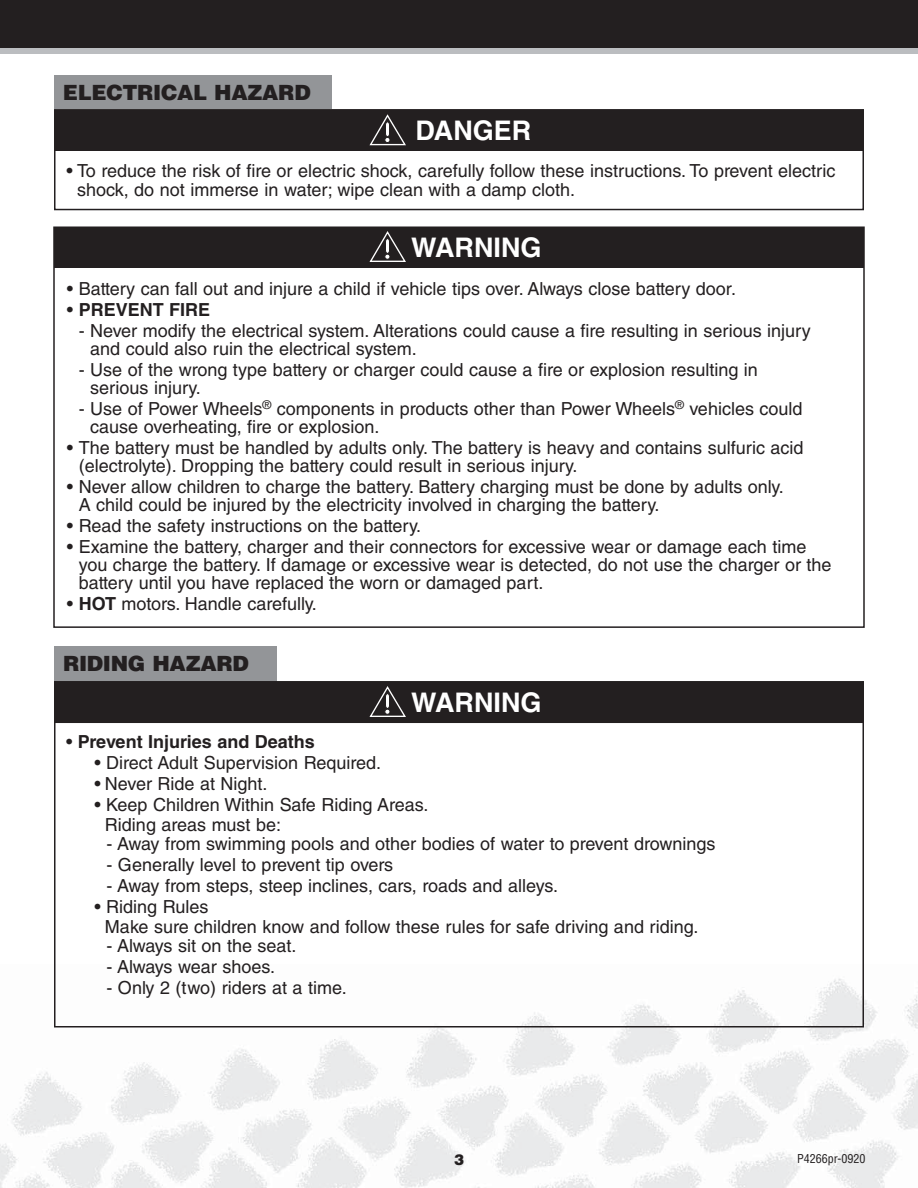
<style>
.page{position:relative;width:918px;height:1188px;background:#fff}
.page>*{position:absolute;margin:0;border:0;box-sizing:border-box;transform-origin:0 0}
.t1{font:700 27px "Helvetica LT Std";color:#fff}
.t2{font:900 21px "Helvetica LT Std";letter-spacing:-.015em;color:#231f20}
.t3{font:18px/18px "Helvetica LT Std";color:#231f20}
.t4{font:700 18px "Helvetica LT Std";color:#231f20}
.t5{font:900 15px "Helvetica LT Std";color:#231f20}
.t6{font:condensed 12px "Helvetica LT Std";color:#231f20}
.s1{font-weight:400}
.s2{font-weight:700}
</style>
<div class="page">
<img style="left:0;top:978px;width:918px;height:210px">
<svg style="left:0;top:47px;width:918px;height:7px;background:#a5a6a9"></svg>
<div style="left:0;top:0;width:918px;height:47px;background:#231f20"></div>
<div style="left:54px;top:647px;width:223px;height:37px;background:#939598"></div>
<div style="left:55px;top:682px;width:808px;height:40px;background:#231f20"></div>
<div style="left:54px;top:681px;width:810px;height:42px;border:2px solid #231f20"></div>
<div style="left:54px;top:228px;width:810px;height:40px;background:#231f20"></div>
<div style="left:54px;top:76px;width:278px;height:33px;background:#939598"></div>
<div style="left:54px;top:109px;width:810px;height:101px;border:2px solid #231f20"></div>
<div style="left:54px;top:110px;width:810px;height:41px;background:#231f20"></div>
<svg style="left:369px;top:114px;width:37px;height:31px"></svg>
<svg style="left:369px;top:231px;width:37px;height:31px"></svg>
<svg style="left:369px;top:686px;width:37px;height:31px"></svg>
<p class="t2" style="left:63px;top:85px;width:249px">ELECTRICAL HAZARD</p>
<h1 class="t1" style="left:415px;top:120px;width:117px">DANGER</h1>
<p class="t3" style="left:77px;top:163px;width:760px;line-height:19.5px;text-indent:-10px">• To reduce the risk of fire or electric shock, carefully follow these instructions. To prevent electric shock, do not immerse in water; wipe clean with a damp cloth.</p>
<h1 class="t1" style="left:411px;top:238px;width:132px">WARNING</h1>
<p class="t3" style="left:67px;top:282px;width:671px">• Battery can fall out and injure a child if vehicle tips over. Always close battery door.</p>
<p class="t4" style="left:67px;top:303px;width:145px"><span class="s1">•</span> PREVENT FIRE</p>
<p class="t3" style="left:90px;top:324px;width:722px;text-indent:-11px">- Never modify the electrical system. Alterations could cause a fire resulting in serious injury and could also ruin the electrical system.</p>
<p class="t3" style="left:90px;top:363px;width:669px;text-indent:-11px">- Use of the wrong type battery or charger could cause a fire or explosion resulting in serious injury.</p>
<p class="t3" style="left:90px;top:402px;width:714px;text-indent:-11px">- Use of Power Wheels<sup>®</sup> components in products other than Power Wheels<sup>®</sup> vehicles could cause overheating, fire or explosion.</p>
<p class="t3" style="left:79px;top:441px;width:726px;text-indent:-12px">• The battery must be handled by adults only. The battery is heavy and contains sulfuric acid (electrolyte). Dropping the battery could result in serious injury.</p>
<p class="t3" style="left:79px;top:480px;width:706px;text-indent:-12px">• Never allow children to charge the battery. Battery charging must be done by adults only.<br>A child could be injured by the electricity involved in charging the battery.</p>
<p class="t3" style="left:67px;top:519px;width:356px">• Read the safety instructions on the battery.</p>
<p class="t3" style="left:79px;top:540px;width:754px;text-indent:-12px">• Examine the battery, charger and their connectors for excessive wear or damage each time you charge the battery. If damage or excessive wear is detected, do not use the charger or the battery until you have replaced the worn or damaged part.</p>
<p class="t3" style="left:67px;top:597px;width:252px">• <span class="s2">HOT</span> motors. Handle carefully.</p>
<p class="t2" style="left:63px;top:656px;width:187px">RIDING HAZARD</p>
<h1 class="t1" style="left:411px;top:693px;width:132px">WARNING</h1>
<p class="t4" style="left:66px;top:735px;width:250px"><span class="s1">•</span> Prevent Injuries and Deaths</p>
<p class="t3" style="left:94px;top:756px;width:288px">• Direct Adult Supervision Required.</p>
<p class="t3" style="left:94px;top:777px;width:175px">• Never Ride at Night.</p>
<p class="t3" style="left:105px;top:797px;width:325px;line-height:19.5px;text-indent:-10px">• Keep Children Within Safe Riding Areas.<br>Riding areas must be:</p>
<p class="t3" style="left:106px;top:837px;width:610px">- Away from swimming pools and other bodies of water to prevent drownings</p>
<p class="t3" style="left:106px;top:858px;width:288px">- Generally level to prevent tip overs</p>
<p class="t3" style="left:106px;top:879px;width:453px">- Away from steps, steep inclines, cars, roads and alleys.</p>
<p class="t3" style="left:105px;top:899px;width:595px;line-height:19.5px;text-indent:-10px">• Riding Rules<br>Make sure children know and follow these rules for safe driving and riding.</p>
<p class="t3" style="left:106px;top:939px;width:192px">- Always sit on the seat.</p>
<p class="t3" style="left:106px;top:960px;width:170px">- Always wear shoes.</p>
<p class="t3" style="left:106px;top:981px;width:242px">- Only 2 (two) riders at a time.</p>
<p class="t5" style="left:454px;top:1154px;width:12px">3</p>
<p class="t6" style="left:797px;top:1155px;width:70px">P4266pr-0920</p>
</div>
